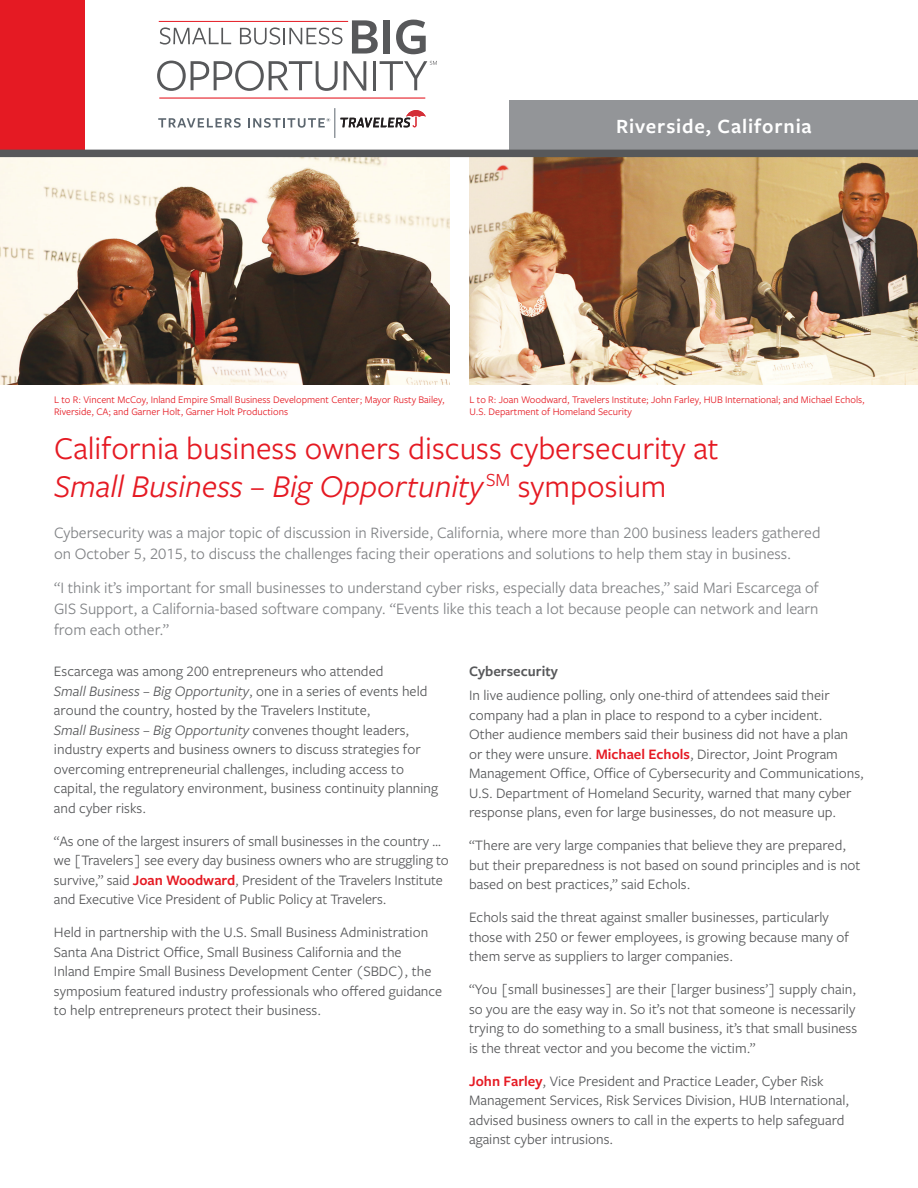
<style>
.page{position:relative;width:918px;height:1188px;background:#fff}
.page>*{position:absolute;margin:0;border:0;box-sizing:border-box;transform-origin:0 0}
.t1{font:33px/37.5px "Freight Sans Pro";color:#e51a23}
.Body_copy{font:600 21px "Freight Sans Pro";letter-spacing:.04em;color:#fff}
.Body_copy-2{font:16.5px/21px "Freight Sans Pro";color:#808285}
.Body_copy-3{font:15px/19.5px "Freight Sans Pro";color:#57585a}
.Subheader{font:600 15px "Freight Sans Pro";color:#57585a}
.Body_copy-4{font:10.5px/12px "Freight Sans Pro";color:#e51a23}
.s1{font-style:italic}
.s2{font-weight:600;color:#e51a23}
</style>
<div class="page">
<div style="left:510px;top:100px;width:408px;height:51px;background:#939598"></div>
<div style="left:0;top:0;width:84px;height:153px;background:#e51a23"></div>
<img style="left:470px;top:157px;width:448px;height:227px">
<svg style="left:160px;top:27px;width:71px;height:18px"></svg>
<svg style="left:240px;top:27px;width:103px;height:18px"></svg>
<svg style="left:157px;top:61px;width:181px;height:30px"></svg>
<svg style="left:344px;top:61px;width:22px;height:30px"></svg>
<hr style="left:373px;top:61px;width:3px;height:29px;background:#57585a">
<svg style="left:352px;top:20px;width:26px;height:34px"></svg>
<div style="left:383px;top:20px;width:7px;height:34px;background:#57585a"></div>
<svg style="left:396px;top:20px;width:30px;height:34px"></svg>
<hr style="left:159px;top:21px;width:189px;height:1px;background:#e51a23">
<hr style="left:159px;top:98px;width:266px;height:1px;background:#e51a23">
<svg style="left:340px;top:110px;width:86px;height:17px"></svg>
<hr style="left:335px;top:108px;width:1px;height:30px;background:#5c666f">
<svg style="left:158px;top:118px;width:83px;height:10px"></svg>
<svg style="left:248px;top:118px;width:82px;height:10px"></svg>
<svg style="left:380px;top:61px;width:57px;height:29px"></svg>
<img style="left:0;top:157px;width:449px;height:227px">
<div style="left:0;top:150px;width:918px;height:7px;background:#57585a"></div>
<p class="Body_copy" style="left:616px;top:112px;width:197px">Riverside, California</p>
<p class="Body_copy-4" style="left:54px;top:394px;width:392px">L to R: Vincent McCoy, Inland Empire Small Business Development Center; Mayor Rusty Bailey,<br>Riverside, CA; and Garner Holt, Garner Holt Productions</p>
<p class="Body_copy-4" style="left:470px;top:393px;width:397px">L to R: Joan Woodward, Travelers Institute; John Farley, HUB International; and Michael Echols,<br>U.S. Department of Homeland Security</p>
<p class="t1" style="left:54px;top:428px;width:666px">California business owners discuss cybersecurity at<br><span class="s1">Small Business – Big Opportunity</span> <sup>SM</sup> symposium</p>
<p class="Body_copy-2" style="left:54px;top:521px;width:768px">Cybersecurity was a major topic of discussion in Riverside, California, where more than 200 business leaders gathered on October 5, 2015, to discuss the challenges facing their operations and solutions to help them stay in business.</p>
<p class="Body_copy-2" style="left:54px;top:577px;width:766px;text-align:justify">“I think it’s important for small businesses to understand cyber risks, especially data breaches,” said Mari Escarcega of GIS Support, a California-based software company. “Events like this teach a lot because people can network and learn from each other.”</p>
<p class="Body_copy-3" style="left:54px;top:661px;width:386px">Escarcega was among 200 entrepreneurs who attended<br><span class="s1">Small Business – Big Opportunity</span>, one in a series of events held around the country, hosted by the Travelers Institute,<br><span class="s1">Small Business – Big Opportunity</span> convenes thought leaders, industry experts and business owners to discuss strategies for overcoming entrepreneurial challenges, including access to capital, the regulatory environment, business continuity planning and cyber risks.</p>
<p class="Body_copy-3" style="left:54px;top:830px;width:396px">“As one of the largest insurers of small businesses in the country … we [Travelers] see every day business owners who are struggling to survive,” said <span class="s2">Joan Woodward</span>, President of the Travelers Institute and Executive Vice President of Public Policy at Travelers.</p>
<p class="Body_copy-3" style="left:54px;top:922px;width:390px">Held in partnership with the U.S. Small Business Administration Santa Ana District Office, Small Business California and the<br>Inland Empire Small Business Development Center (SBDC), the symposium featured industry professionals who offered guidance to help entrepreneurs protect their business.</p>
<p class="Subheader" style="left:469px;top:661px;width:90px">Cybersecurity</p>
<p class="Body_copy-3" style="left:469px;top:685px;width:396px">In live audience polling, only one-third of attendees said their company had a plan in place to respond to a cyber incident.<br>Other audience members said their business did not have a plan or they were unsure. <span class="s2">Michael Echols</span>, Director, Joint Program Management Office, Office of Cybersecurity and Communications, U.S. Department of Homeland Security, warned that many cyber response plans, even for large businesses, do not measure up.</p>
<p class="Body_copy-3" style="left:469px;top:835px;width:393px">“There are very large companies that believe they are prepared, but their preparedness is not based on sound principles and is not based on best practices,” said Echols.</p>
<p class="Body_copy-3" style="left:469px;top:907px;width:381px">Echols said the threat against smaller businesses, particularly those with 250 or fewer employees, is growing because many of them serve as suppliers to larger companies.</p>
<p class="Body_copy-3" style="left:469px;top:979px;width:390px">“You [small businesses] are their [larger business’] supply chain, so you are the easy way in. So it’s not that someone is necessarily trying to do something to a small business, it’s that small business is the threat vector and you become the victim.”</p>
<p class="Body_copy-3" style="left:469px;top:1070px;width:382px"><span class="s2">John Farley</span>, Vice President and Practice Leader, Cyber Risk Management Services, Risk Services Division, HUB International, advised business owners to call in the experts to help safeguard against cyber intrusions.</p>
</div>
